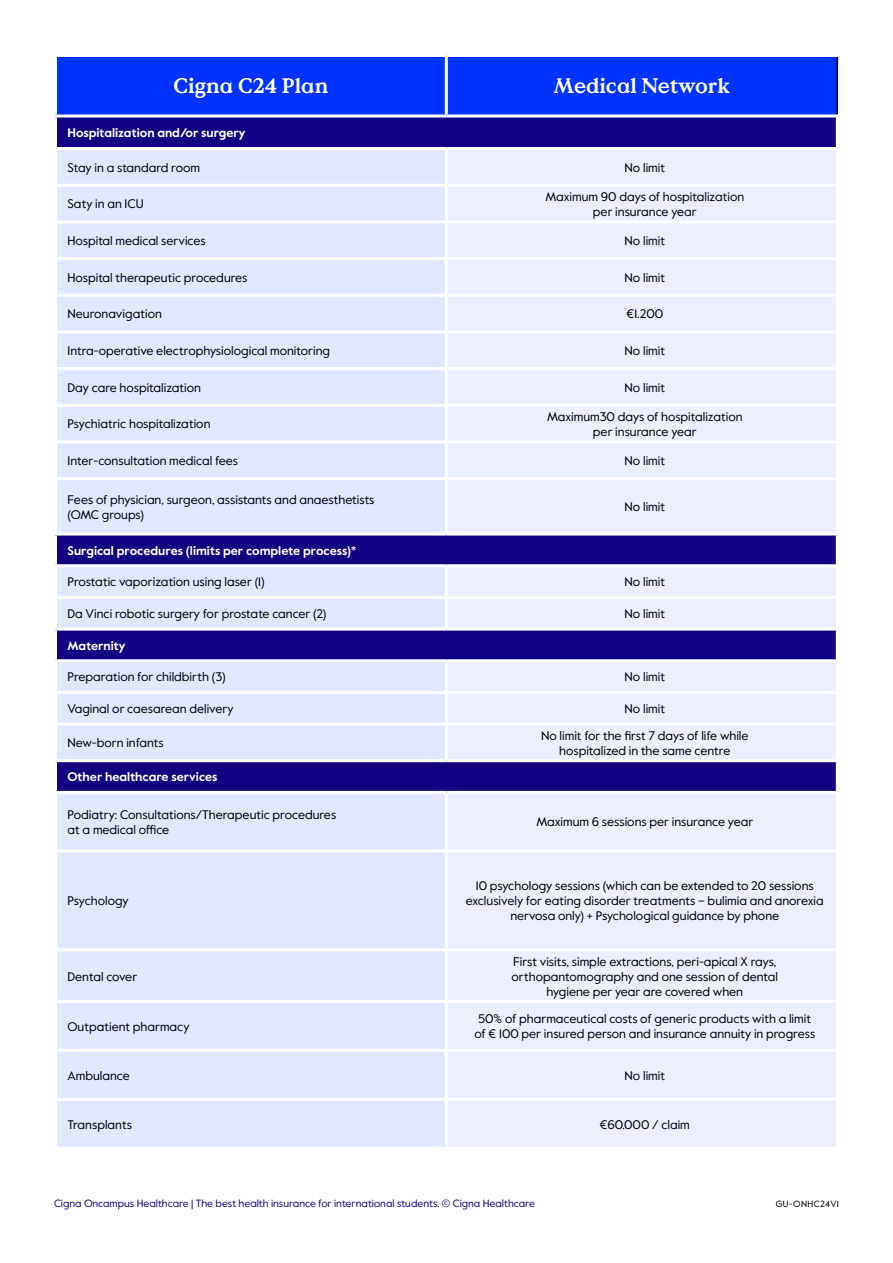
<style>
.page{position:relative;width:893px;height:1263px;background:#fff}
.page>*{position:absolute;margin:0;border:0;box-sizing:border-box;transform-origin:0 0}
.t1{font:700 21px "Value Serif Pro";color:#fff}
.t2{font:12.45px/15px "Value Sans Pro";color:#000;text-align:center}
.t3{font:700 12.45px "Value Sans Pro";color:#fff}
.t4{font:10.5px "Value Sans Pro";color:#110081}
.t5{font:9px "Value Sans Pro";letter-spacing:.045em;color:#000}
</style>
<div class="page">
<div style="left:55px;top:56px;width:391px;height:60px;background:#03f"></div>
<div style="left:446px;top:56px;width:391px;height:60px;background:#03f"></div>
<div style="left:55px;top:116px;width:782px;height:33px;background:#110082"></div>
<div style="left:57px;top:150px;width:388px;height:997px;background:#e0e7ff"></div>
<div style="left:448px;top:150px;width:388px;height:997px;background:#ebefff"></div>
<div style="left:55px;top:534px;width:782px;height:32px;background:#110082"></div>
<div style="left:55px;top:629px;width:782px;height:32px;background:#110082"></div>
<div style="left:55px;top:761px;width:782px;height:31px;background:#110082"></div>
<hr style="left:837px;top:57px;width:1px;height:58px;background:#000">
<hr style="left:54px;top:54px;width:392px;height:3px;background:#fff">
<hr style="left:54px;top:57px;width:3px;height:58px;background:#fff">
<hr style="left:54px;top:115px;width:392px;height:3px;background:#fff">
<hr style="left:446px;top:54px;width:392px;height:3px;background:#fff">
<hr style="left:445px;top:57px;width:3px;height:58px;background:#fff">
<hr style="left:446px;top:115px;width:393px;height:3px;background:#fff">
<hr style="left:54px;top:117px;width:3px;height:30px;background:#fff">
<hr style="left:836px;top:117px;width:3px;height:30px;background:#fff">
<hr style="left:54px;top:147px;width:392px;height:3px;background:#fff">
<hr style="left:446px;top:147px;width:393px;height:3px;background:#fff">
<hr style="left:54px;top:184px;width:392px;height:3px;background:#fff">
<hr style="left:446px;top:184px;width:393px;height:3px;background:#fff">
<hr style="left:54px;top:220px;width:392px;height:3px;background:#fff">
<hr style="left:446px;top:220px;width:393px;height:3px;background:#fff">
<hr style="left:54px;top:257px;width:392px;height:3px;background:#fff">
<hr style="left:446px;top:257px;width:393px;height:3px;background:#fff">
<hr style="left:54px;top:294px;width:392px;height:3px;background:#fff">
<hr style="left:446px;top:294px;width:393px;height:3px;background:#fff">
<hr style="left:54px;top:330px;width:392px;height:3px;background:#fff">
<hr style="left:446px;top:330px;width:393px;height:3px;background:#fff">
<hr style="left:54px;top:367px;width:392px;height:3px;background:#fff">
<hr style="left:446px;top:367px;width:393px;height:3px;background:#fff">
<hr style="left:54px;top:404px;width:392px;height:3px;background:#fff">
<hr style="left:446px;top:404px;width:393px;height:3px;background:#fff">
<hr style="left:54px;top:440px;width:392px;height:3px;background:#fff">
<hr style="left:446px;top:440px;width:393px;height:3px;background:#fff">
<hr style="left:54px;top:477px;width:392px;height:3px;background:#fff">
<hr style="left:446px;top:477px;width:393px;height:3px;background:#fff">
<hr style="left:54px;top:533px;width:392px;height:3px;background:#fff">
<hr style="left:54px;top:535px;width:3px;height:29px;background:#fff">
<hr style="left:446px;top:533px;width:393px;height:3px;background:#fff">
<hr style="left:836px;top:535px;width:3px;height:29px;background:#fff">
<hr style="left:54px;top:564px;width:392px;height:3px;background:#fff">
<hr style="left:446px;top:564px;width:393px;height:3px;background:#fff">
<hr style="left:54px;top:596px;width:392px;height:3px;background:#fff">
<hr style="left:446px;top:596px;width:393px;height:3px;background:#fff">
<hr style="left:54px;top:628px;width:392px;height:3px;background:#fff">
<hr style="left:54px;top:631px;width:3px;height:28px;background:#fff">
<hr style="left:446px;top:628px;width:393px;height:3px;background:#fff">
<hr style="left:836px;top:631px;width:3px;height:28px;background:#fff">
<hr style="left:54px;top:659px;width:392px;height:3px;background:#fff">
<hr style="left:446px;top:659px;width:393px;height:3px;background:#fff">
<hr style="left:54px;top:691px;width:392px;height:3px;background:#fff">
<hr style="left:446px;top:691px;width:393px;height:3px;background:#fff">
<hr style="left:54px;top:723px;width:392px;height:3px;background:#fff">
<hr style="left:446px;top:723px;width:393px;height:3px;background:#fff">
<hr style="left:54px;top:759px;width:392px;height:3px;background:#fff">
<hr style="left:54px;top:762px;width:3px;height:29px;background:#fff">
<hr style="left:446px;top:759px;width:393px;height:3px;background:#fff">
<hr style="left:836px;top:762px;width:3px;height:29px;background:#fff">
<hr style="left:54px;top:791px;width:392px;height:3px;background:#fff">
<hr style="left:446px;top:791px;width:393px;height:3px;background:#fff">
<hr style="left:54px;top:849px;width:392px;height:3px;background:#fff">
<hr style="left:446px;top:849px;width:393px;height:3px;background:#fff">
<hr style="left:54px;top:948px;width:392px;height:3px;background:#fff">
<hr style="left:446px;top:948px;width:393px;height:3px;background:#fff">
<hr style="left:54px;top:1000px;width:392px;height:3px;background:#fff">
<hr style="left:446px;top:1000px;width:393px;height:3px;background:#fff">
<hr style="left:54px;top:1049px;width:392px;height:3px;background:#fff">
<hr style="left:446px;top:1049px;width:393px;height:3px;background:#fff">
<hr style="left:54px;top:1098px;width:392px;height:3px;background:#fff">
<hr style="left:446px;top:1098px;width:393px;height:3px;background:#fff">
<h1 class="t1" style="left:173px;top:73px;width:156px">Cigna C24 Plan</h1>
<h1 class="t1" style="left:554px;top:73px;width:178px">Medical Network</h1>
<p class="t3" style="left:67px;top:125px;width:180px">Hospitalization and/or surgery</p>
<p class="t2" style="left:67px;top:160px;width:134px">Stay in a standard room</p>
<p class="t2" style="left:625px;top:160px;width:42px">No limit</p>
<p class="t2" style="left:67px;top:197px;width:78px">Saty in an ICU</p>
<p class="t2" style="left:545px;top:189px;width:200px">Maximum 90 days of hospitalization per insurance year</p>
<p class="t2" style="left:67px;top:233px;width:140px">Hospital medical services</p>
<p class="t2" style="left:625px;top:233px;width:42px">No limit</p>
<p class="t2" style="left:67px;top:270px;width:182px">Hospital therapeutic procedures</p>
<p class="t2" style="left:625px;top:270px;width:42px">No limit</p>
<p class="t2" style="left:67px;top:307px;width:96px">Neuronavigation</p>
<p class="t2" style="left:626px;top:307px;width:38px">€1.200</p>
<p class="t2" style="left:67px;top:343px;width:264px">Intra-operative electrophysiological monitoring</p>
<p class="t2" style="left:625px;top:343px;width:42px">No limit</p>
<p class="t2" style="left:67px;top:380px;width:135px">Day care hospitalization</p>
<p class="t2" style="left:625px;top:380px;width:42px">No limit</p>
<p class="t2" style="left:67px;top:417px;width:144px">Psychiatric hospitalization</p>
<p class="t2" style="left:547px;top:409px;width:197px">Maximum30 days of hospitalization per insurance year</p>
<p class="t2" style="left:67px;top:453px;width:172px">Inter-consultation medical fees</p>
<p class="t2" style="left:625px;top:453px;width:42px">No limit</p>
<p class="t2" style="left:67px;top:492px;width:309px;text-align:left">Fees of physician, surgeon, assistants and anaesthetists (OMC groups)</p>
<p class="t2" style="left:625px;top:500px;width:42px">No limit</p>
<p class="t3" style="left:67px;top:543px;width:290px">Surgical procedures (limits per complete process)*</p>
<p class="t2" style="left:67px;top:575px;width:199px">Prostatic vaporization using laser (1)</p>
<p class="t2" style="left:625px;top:575px;width:42px">No limit</p>
<p class="t2" style="left:67px;top:606px;width:261px">Da Vinci robotic surgery for prostate cancer (2)</p>
<p class="t2" style="left:625px;top:606px;width:42px">No limit</p>
<p class="t3" style="left:67px;top:638px;width:60px">Maternity</p>
<p class="t2" style="left:67px;top:670px;width:160px">Preparation for childbirth (3)</p>
<p class="t2" style="left:625px;top:670px;width:42px">No limit</p>
<p class="t2" style="left:67px;top:701px;width:168px">Vaginal or caesarean delivery</p>
<p class="t2" style="left:625px;top:701px;width:42px">No limit</p>
<p class="t2" style="left:67px;top:736px;width:98px">New-born infants</p>
<p class="t2" style="left:541px;top:728px;width:209px">No limit for the first 7 days of life while hospitalized in the same centre</p>
<p class="t3" style="left:67px;top:769px;width:152px">Other healthcare services</p>
<p class="t2" style="left:67px;top:807px;width:270px;text-align:left">Podiatry: Consultations/Therapeutic procedures at a medical office</p>
<p class="t2" style="left:536px;top:815px;width:218px">Maximum 6 sessions per insurance year</p>
<p class="t2" style="left:67px;top:893px;width:63px">Psychology</p>
<p class="t2" style="left:67px;top:969px;width:71px">Dental cover</p>
<p class="t2" style="left:466px;top:879px;width:359px">10 psychology sessions (which can be extended to 20 sessions exclusively for eating disorder treatments – bulimia and anorexia nervosa only) + Psychological guidance by phone</p>
<p class="t2" style="left:511px;top:954px;width:268px">First visits, simple extractions, peri-apical X rays, orthopantomography and one session of dental hygiene per year are covered when</p>
<p class="t2" style="left:67px;top:1019px;width:124px">Outpatient pharmacy</p>
<p class="t2" style="left:474px;top:1012px;width:342px">50% of pharmaceutical costs of generic products with a limit of € 100 per insured person and insurance annuity in progress</p>
<p class="t2" style="left:67px;top:1068px;width:64px">Ambulance</p>
<p class="t2" style="left:624px;top:1068px;width:42px">No limit</p>
<p class="t2" style="left:67px;top:1117px;width:66px">Transplants</p>
<p class="t2" style="left:600px;top:1117px;width:92px">€60.000 / claim</p>
<p class="t4" style="left:54px;top:1197px;width:482px">Cigna Oncampus Healthcare | The best health insurance for international students. © Cigna Healthcare</p>
<p class="t5" style="left:776px;top:1199px;width:65px">GU-ONHC24V1</p>
</div>
